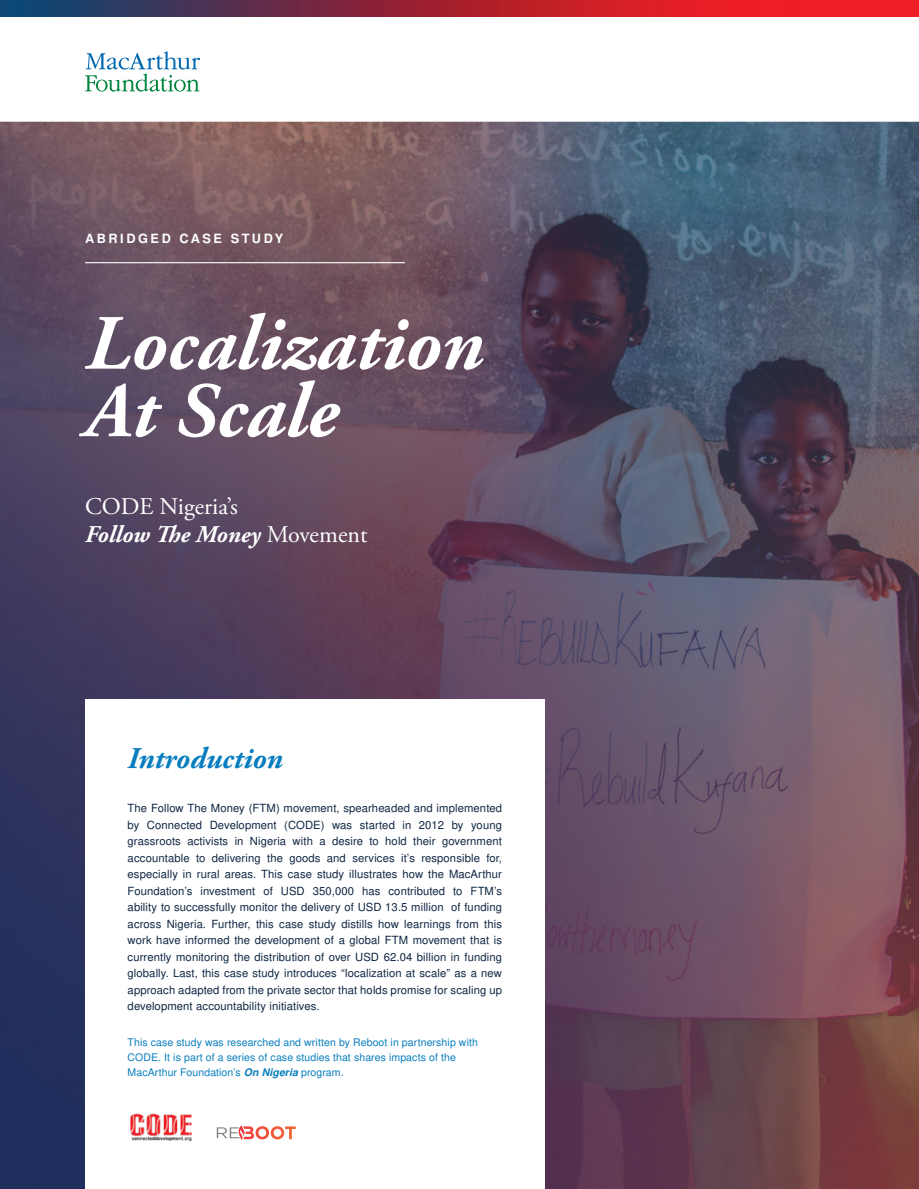
<style>
.page{position:relative;width:919px;height:1189px;background:#fff}
.page>*{position:absolute;margin:0;border:0;box-sizing:border-box;transform-origin:0 0}
.t1{font:italic 700 78px/67.5px "Adobe Garamond Pro";color:#fff}
.t2{font:italic 700 30px "Adobe Garamond Pro";color:#067dbe}
.t3{font:24px/28.8px "Adobe Garamond Pro";color:#fff}
.t4{font:700 12.75px "Nimbus San L";letter-spacing:.2em;color:#fff}
.t5{font:11.25px/16.5px "Nimbus San L";letter-spacing:.01em;color:#0e2542;text-align:justify}
.t6{font:10.5px/15px "Nimbus San L";letter-spacing:.01em;color:#067dbe}
.s1{font-weight:700;font-style:italic}
</style>
<div class="page">
<img style="left:0;top:0;width:918px;height:1126px">
<img style="left:0;top:1126px;width:918px;height:62px">
<svg style="left:85px;top:51px;width:115px;height:41px"></svg>
<hr style="left:85px;top:262px;width:320px;height:1px;background:#fff">
<div style="left:85px;top:699px;width:459px;height:489px;background:#fff"></div>
<svg style="left:217px;top:1125px;width:79px;height:14px"></svg>
<img style="left:130px;top:1113px;width:63px;height:28px">
<p class="t4" style="left:85px;top:230px;width:200px">ABRIDGED CASE STUDY</p>
<h1 class="t1" style="left:85px;top:312px;width:400px">Localization<br>At Scale</h1>
<h3 class="t3" style="left:85px;top:492px;width:284px">CODE Nigeria’s<br><span class="s1">Follow The Money</span> Movement</h3>
<h2 class="t2" style="left:128px;top:741px;width:157px">Introduction</h2>
<p class="t5" style="left:128px;top:799px;width:376px">The Follow The Money (FTM) movement, spearheaded and implemented by Connected Development (CODE) was started in 2012 by young grassroots activists in Nigeria with a desire to hold their government accountable to delivering the goods and services it’s responsible for, especially in rural areas. This case study illustrates how the MacArthur Foundation’s investment of USD 350,000 has contributed to FTM’s ability to successfully monitor the delivery of USD 13.5 million of funding across Nigeria. Further, this case study distills how learnings from this work have informed the development of a global FTM movement that is currently monitoring the distribution of over USD 62.04 billion in funding globally. Last, this case study introduces “localization at scale” as a new approach adapted from the private sector that holds promise for scaling up development accountability initiatives.</p>
<p class="t6" style="left:128px;top:1034px;width:352px">This case study was researched and written by Reboot in partnership with<br>CODE. It is part of a series of case studies that shares impacts of the<br>MacArthur Foundation’s <span class="s1">On Nigeria</span> program.</p>
</div>
